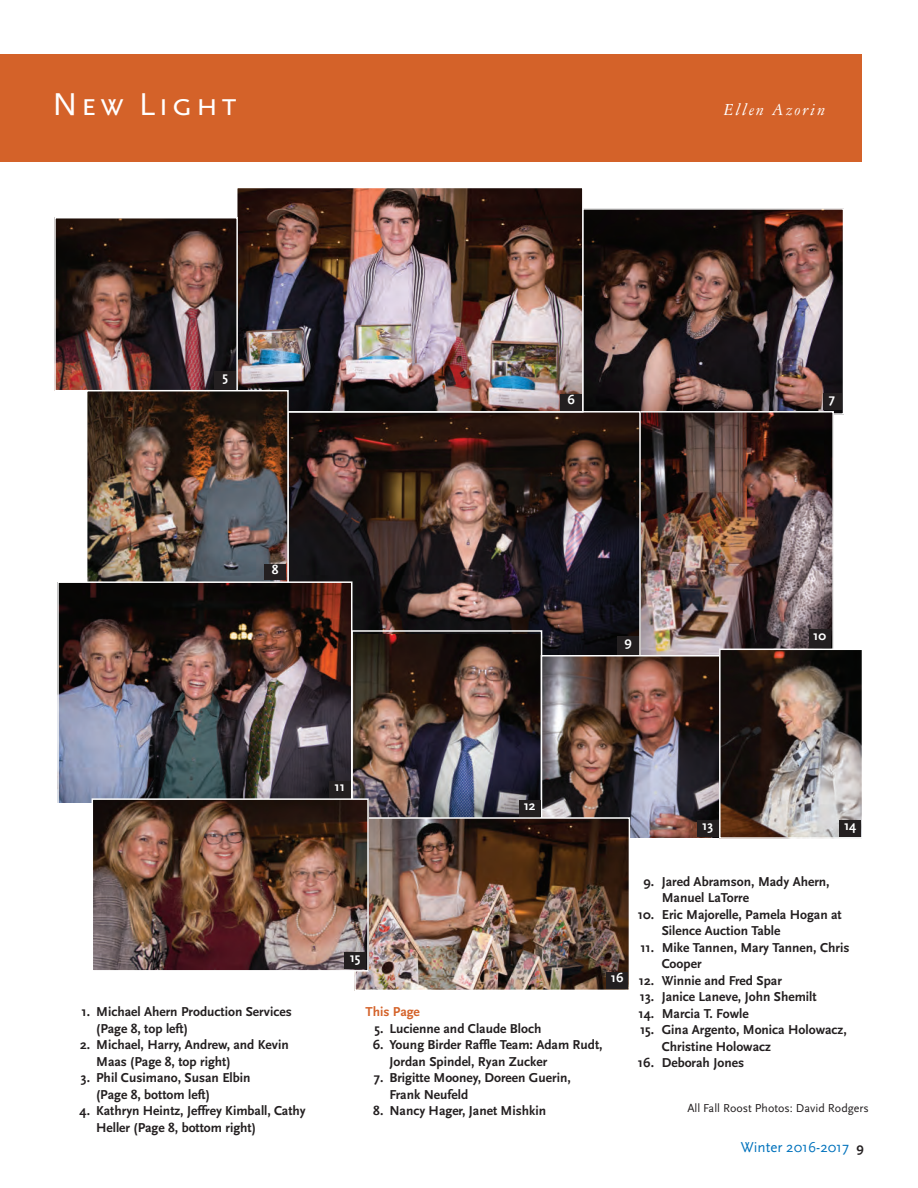
<style>
.page{position:relative;width:918px;height:1188px;background:#fff}
.page>*{position:absolute;margin:0;border:0;box-sizing:border-box;transform-origin:0 0}
.t1{font:33px "Scala Sans Caps";letter-spacing:.1em;color:#fff}
.t2{font:italic 18px "Garamond Three";letter-spacing:.1em;color:#fff}
.t3{font:15px "Scala Sans";color:#0072bc}
.t4{font:700 13.5px/16.5px "Scala Sans";color:#231f20}
.t5{font:700 13.5px "Scala Sans";color:#fff}
.t6{font:700 13.5px "Scala Sans";color:#d46229}
.t7{font:12px "Scala Sans";color:#231f20}
.s1{font-weight:700;font-size:13.5px;color:#231f20}
</style>
<div class="page">
<div style="left:0;top:54px;width:862px;height:108px;background:#d46229"></div>
<img style="left:585px;top:211px;width:256px;height:201px">
<div style="left:582px;top:208px;width:262px;height:207px;border:2px solid #fff"></div>
<img style="left:642px;top:414px;width:189px;height:240px">
<div style="left:639px;top:411px;width:195px;height:246px;border:2px solid #fff"></div>
<img style="left:290px;top:414px;width:348px;height:241px">
<img style="left:239px;top:190px;width:342px;height:220px">
<div style="left:236px;top:187px;width:348px;height:226px;border:2px solid #fff"></div>
<img style="left:354px;top:634px;width:185px;height:183px">
<div style="left:351px;top:630px;width:191px;height:196px;border:2px solid #fff"></div>
<img style="left:57px;top:220px;width:178px;height:168px">
<div style="left:54px;top:217px;width:184px;height:174px;border:2px solid #fff"></div>
<img style="left:544px;top:658px;width:174px;height:179px">
<div style="left:541px;top:655px;width:180px;height:185px;border:2px solid #fff"></div>
<img style="left:89px;top:393px;width:197px;height:188px">
<div style="left:86px;top:390px;width:203px;height:194px;border:2px solid #fff"></div>
<img style="left:722px;top:652px;width:138px;height:184px">
<div style="left:719px;top:649px;width:144px;height:190px;border:2px solid #fff"></div>
<div style="left:215px;top:371px;width:21px;height:19px;background:#231f20"></div>
<div style="left:519px;top:800px;width:21px;height:17px;background:#231f20"></div>
<div style="left:840px;top:820px;width:21px;height:17px;background:#231f20"></div>
<div style="left:697px;top:820px;width:21px;height:17px;background:#231f20"></div>
<div style="left:809px;top:630px;width:21px;height:18px;background:#231f20"></div>
<div style="left:823px;top:393px;width:18px;height:17px;background:#231f20"></div>
<div style="left:561px;top:394px;width:21px;height:17px;background:#231f20"></div>
<div style="left:618px;top:636px;width:21px;height:18px;background:#231f20"></div>
<div style="left:265px;top:564px;width:21px;height:16px;background:#231f20"></div>
<img style="left:357px;top:820px;width:270px;height:168px">
<div style="left:354px;top:817px;width:276px;height:174px;border:2px solid #fff"></div>
<div style="left:607px;top:972px;width:21px;height:17px;background:#231f20"></div>
<img style="left:60px;top:584px;width:289px;height:219px">
<div style="left:57px;top:581px;width:295px;height:236px;border:2px solid #fff"></div>
<div style="left:329px;top:781px;width:22px;height:17px;background:#231f20"></div>
<img style="left:95px;top:801px;width:271px;height:168px">
<div style="left:92px;top:798px;width:277px;height:174px;border:2px solid #fff"></div>
<div style="left:345px;top:952px;width:21px;height:17px;background:#231f20"></div>
<h1 class="t1" style="left:53px;top:86px;width:186px">New Light</h1>
<h2 class="t2" style="left:724px;top:100px;width:103px">Ellen Azorin</h2>
<p class="t5" style="left:223px;top:369px;width:7px">5</p>
<p class="t5" style="left:568px;top:392px;width:9px">6</p>
<p class="t5" style="left:829px;top:391px;width:8px">7</p>
<p class="t5" style="left:272px;top:563px;width:8px">8</p>
<p class="t5" style="left:624px;top:634px;width:9px">9</p>
<p class="t5" style="left:813px;top:628px;width:14px">10</p>
<p class="t4" style="left:96px;top:1004px;width:197px;text-indent:-15px">1. Michael Ahern Production Services (Page 8, top left)</p>
<p class="t4" style="left:96px;top:1037px;width:194px;text-indent:-16px">2. Michael, Harry, Andrew, and Kevin<br>Maas (Page 8, top right)</p>
<p class="t4" style="left:96px;top:1070px;width:156px;text-indent:-15px">3. Phil Cusimano, Susan Elbin (Page 8, bottom left)</p>
<p class="t4" style="left:96px;top:1103px;width:211px;text-indent:-16px">4. Kathryn Heintz, Jeffrey Kimball, Cathy<br>Heller (Page 8, bottom right)</p>
<p class="t5" style="left:335px;top:779px;width:12px">11</p>
<p class="t5" style="left:524px;top:798px;width:13px">12</p>
<p class="t5" style="left:702px;top:818px;width:13px">13</p>
<p class="t5" style="left:844px;top:818px;width:14px">14</p>
<p class="t5" style="left:350px;top:950px;width:12px">15</p>
<p class="t5" style="left:611px;top:970px;width:14px">16</p>
<p class="t6" style="left:365px;top:1005px;width:56px">This Page</p>
<p class="t4" style="left:374px;top:1020px;width:168px">5. Lucienne and Claude Bloch</p>
<p class="t4" style="left:389px;top:1037px;width:215px;text-indent:-17px">6. Young Birder Raffle Team: Adam Rudt,<br>Jordan Spindel, Ryan Zucker</p>
<p class="t4" style="left:389px;top:1070px;width:183px;text-indent:-16px">7. Brigitte Mooney, Doreen Guerin,<br>Frank Neufeld</p>
<p class="t4" style="left:373px;top:1103px;width:174px">8. Nancy Hager, Janet Mishkin</p>
<p class="t4" style="left:662px;top:873px;width:169px;text-indent:-18px">9. Jared Abramson, Mady Ahern,<br>Manuel LaTorre</p>
<p class="t4" style="left:662px;top:906px;width:181px;text-indent:-24px">10. Eric Majorelle, Pamela Hogan at<br>Silence Auction Table</p>
<p class="t4" style="left:662px;top:939px;width:189px;text-indent:-21px">11. Mike Tannen, Mary Tannen, Chris<br>Cooper</p>
<p class="t4" style="left:639px;top:972px;width:145px">12. Winnie and Fred Spar</p>
<p class="t4" style="left:640px;top:989px;width:178px">13. Janice Laneve, John Shemilt</p>
<p class="t4" style="left:639px;top:1005px;width:112px">14. Marcia T. Fowle</p>
<p class="t4" style="left:662px;top:1022px;width:187px;text-indent:-22px">15. Gina Argento, Monica Holowacz,<br>Christine Holowacz</p>
<p class="t4" style="left:638px;top:1055px;width:108px">16. Deborah Jones</p>
<p class="t7" style="left:687px;top:1102px;width:183px">All Fall Roost Photos: David Rodgers</p>
<p class="t3" style="left:741px;top:1139px;width:125px">Winter 2016-2017 <span class="s1">9</span></p>
</div>
